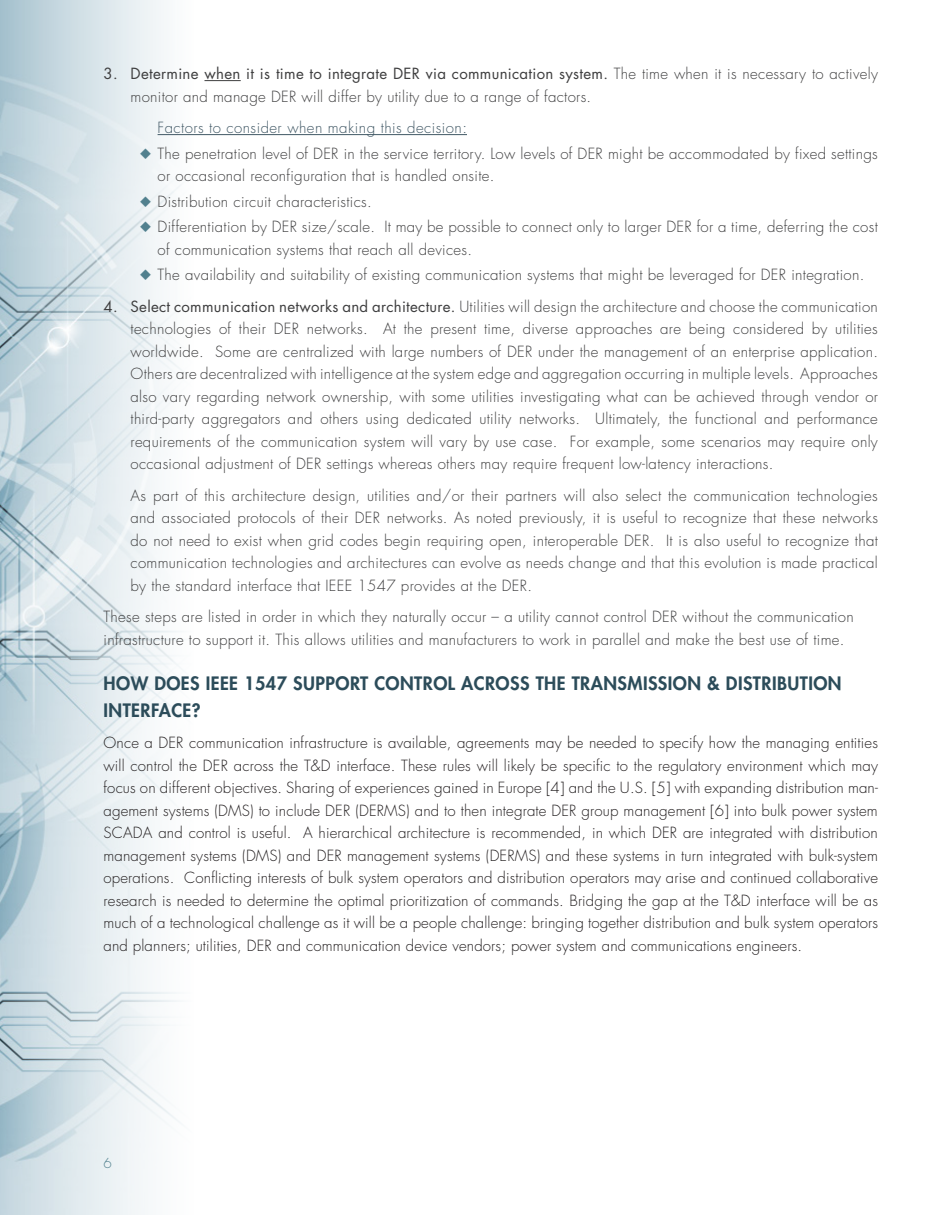
<style>
.page{position:relative;width:932px;height:1215px;background:#fff}
.page>*{position:absolute;margin:0;border:0;box-sizing:border-box;transform-origin:0 0}
.Heading_1{font:800 18px/27px "Futura Std";letter-spacing:.025em;color:#2c4c5a}
._05_body_text{font:300 15px/22.5px "Futura";letter-spacing:.02em;color:#3e3e3f}
.Body_Text{font:300 15px/22.5px "Futura";letter-spacing:.01em;color:#231f20;text-align:justify}
._05_body_text-2{font:300 15px "Futura";letter-spacing:.03em;color:#415865}
.t1{font:300 13.5px "Futura Std";color:#51808e}
.s1{font-weight:400}
.s2{color:#51808e}
</style>
<div class="page">
<img style="left:0;top:0;width:193px;height:1215px">
<hr style="left:204px;top:80px;width:37px;height:1px;background:#3e3e3f">
<hr style="left:158px;top:134px;width:309px;height:1px;background:#415865">
<p class="_05_body_text" style="left:130px;top:63px;width:748px;text-indent:-27px"><span class="s1">3. Determine when it is time to integrate DER via communication system.</span> The time when it is necessary to actively monitor and manage DER will differ by utility due to a range of factors.</p>
<p class="_05_body_text-2" style="left:158px;top:119px;width:311px">Factors to consider when making this decision:</p>
<p class="_05_body_text" style="left:158px;top:142px;width:721px;text-indent:-18px"><span class="s2">◆</span> The penetration level of DER in the service territory. Low levels of DER might be accommodated by fixed settings or occasional reconfiguration that is handled onsite.</p>
<p class="_05_body_text" style="left:139px;top:190px;width:234px"><span class="s2">◆</span> Distribution circuit characteristics.</p>
<p class="_05_body_text" style="left:158px;top:216px;width:721px;text-indent:-18px"><span class="s2">◆</span> Differentiation by DER size/scale. It may be possible to connect only to larger DER for a time, deferring the cost of communication systems that reach all devices.</p>
<p class="_05_body_text" style="left:139px;top:264px;width:726px"><span class="s2">◆</span> The availability and suitability of existing communication systems that might be leveraged for DER integration.</p>
<p class="_05_body_text" style="left:130px;top:295px;width:749px;text-align:justify;text-indent:-27px"><span class="s1">4. Select communication networks and architecture.</span> Utilities will design the architecture and choose the communication technologies of their DER networks. At the present time, diverse approaches are being considered by utilities worldwide. Some are centralized with large numbers of DER under the management of an enterprise application.<br>Others are decentralized with intelligence at the system edge and aggregation occurring in multiple levels. Approaches also vary regarding network ownership, with some utilities investigating what can be achieved through vendor or third-party aggregators and others using dedicated utility networks. Ultimately, the functional and performance requirements of the communication system will vary by use case. For example, some scenarios may require only occasional adjustment of DER settings whereas others may require frequent low-latency interactions.</p>
<p class="_05_body_text" style="left:130px;top:484px;width:749px;text-align:justify">As part of this architecture design, utilities and/or their partners will also select the communication technologies and associated protocols of their DER networks. As noted previously, it is useful to recognize that these networks do not need to exist when grid codes begin requiring open, interoperable DER. It is also useful to recognize that communication technologies and architectures can evolve as needs change and that this evolution is made practical by the standard interface that IEEE 1547 provides at the DER.</p>
<p class="_05_body_text" style="left:104px;top:606px;width:751px">These steps are listed in order in which they naturally occur – a utility cannot control DER without the communication</p>
<p class="_05_body_text" style="left:104px;top:628px;width:742px">infrastructure to support it. This allows utilities and manufacturers to work in parallel and make the best use of time.</p>
<p class="Heading_1" style="left:104px;top:669px;width:739px">HOW DOES IEEE 1547 SUPPORT CONTROL ACROSS THE TRANSMISSION &amp; DISTRIBUTION<br>INTERFACE?</p>
<p class="Body_Text" style="left:104px;top:732px;width:776px">Once a DER communication infrastructure is available, agreements may be needed to specify how the managing entities will control the DER across the T&amp;D interface. These rules will likely be specific to the regulatory environment which may focus on different objectives. Sharing of experiences gained in Europe [4] and the U.S. [5] with expanding distribution man&shy;agement systems (DMS) to include DER (DERMS) and to then integrate DER group management [6] into bulk power system SCADA and control is useful. A hierarchical architecture is recommended, in which DER are integrated with distribution management systems (DMS) and DER management systems (DERMS) and these systems in turn integrated with bulk-system operations. Conflicting interests of bulk system operators and distribution operators may arise and continued collaborative research is needed to determine the optimal prioritization of commands. Bridging the gap at the T&amp;D interface will be as much of a technological challenge as it will be a people challenge: bringing together distribution and bulk system operators and planners; utilities, DER and communication device vendors; power system and communications engineers.</p>
<p class="t1" style="left:104px;top:1155px;width:10px">6</p>
</div>
